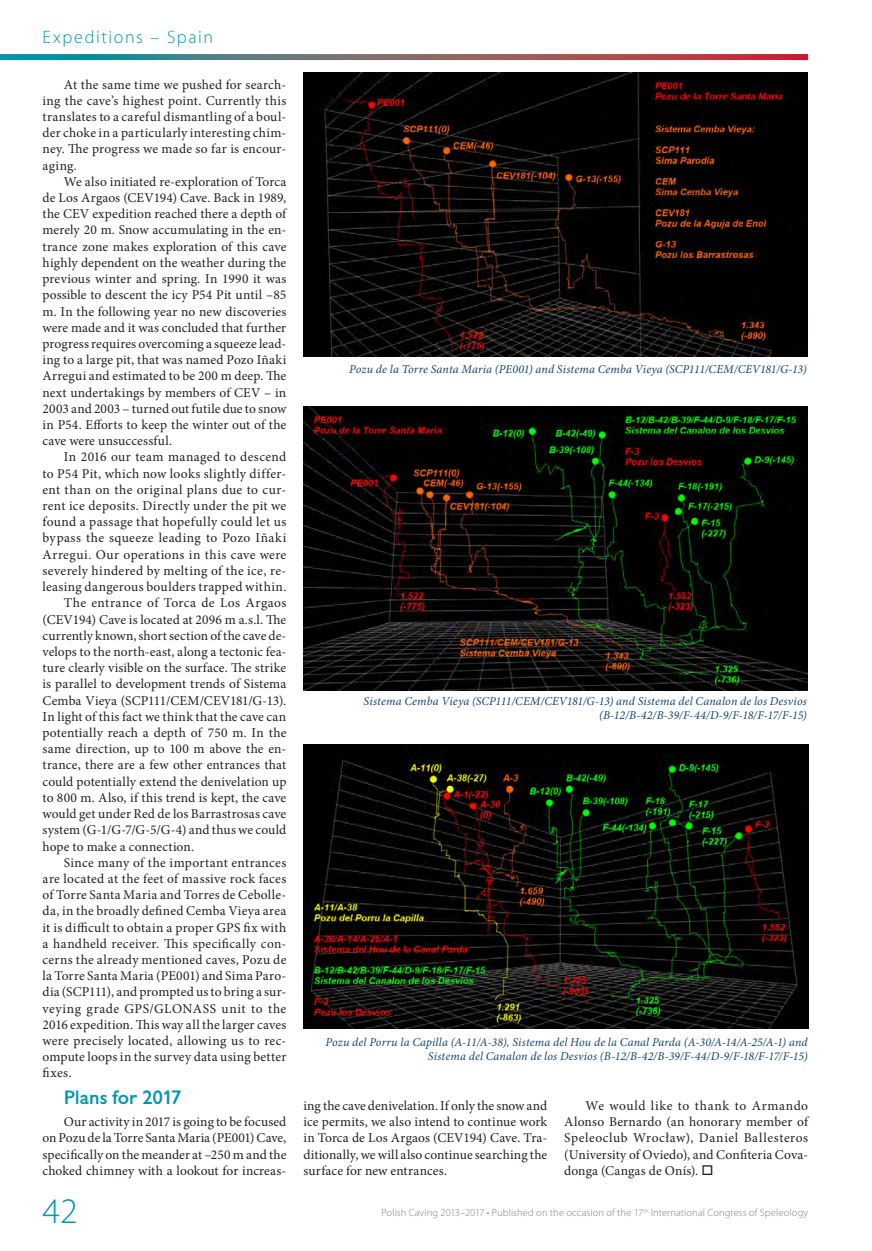
<style>
.page{position:relative;width:872px;height:1251px;background:#fff}
.page>*{position:absolute;margin:0;border:0;box-sizing:border-box;transform-origin:0 0}
.t1{font:300 36px "Myriad Pro";color:#0097ae}
.t2{font:300 18px "Myriad Pro";letter-spacing:.09em;color:#0097ae}
.wyróżnik{font:700 18px "EFN Gilead";color:#0097ae}
.tekst{font:13.5px/16.2px "Minion Pro";letter-spacing:.015em;color:#231f20;text-align:justify}
.podpis{font:italic 12px/14.4px "Minion Pro";letter-spacing:.015em;color:#144571;text-align:right}
.t3{font:300 10.5px "Myriad Pro";letter-spacing:.01em;color:#808285}
</style>
<div class="page">
<svg style="left:0;top:54px;width:808px;height:6px;background:#76676c"></svg>
<img style="left:303px;top:744px;width:505px;height:284px">
<img style="left:303px;top:72px;width:504px;height:284px">
<img style="left:303px;top:406px;width:504px;height:283px">
<h2 class="t2" style="left:43px;top:26px;width:172px">Expeditions – Spain</h2>
<p class="tekst" style="left:43px;top:76px;width:245px;text-indent:21px">At the same time we pushed for search&shy;ing the cave’s highest point. Currently this translates to a careful dismantling of a boul&shy;der choke in a particularly interesting chim&shy;ney. The progress we made so far is encour&shy;aging.</p>
<p class="tekst" style="left:43px;top:173px;width:245px;text-indent:21px">We also initiated re-exploration of Torca de Los Argaos (CEV194) Cave. Back in 1989, the CEV expedition reached there a depth of merely 20 m. Snow accumulating in the en&shy;trance zone makes exploration of this cave highly dependent on the weather during the previous winter and spring. In 1990 it was possible to descent the icy P54 Pit until –85 m. In the following year no new discoveries were made and it was concluded that further progress requires overcoming a squeeze lead&shy;ing to a large pit, that was named Pozo Iñaki Arregui and estimated to be 200 m deep. The next undertakings by members of CEV – in 2003 and 2003 – turned out futile due to snow in P54. Efforts to keep the winter out of the cave were unsuccessful.</p>
<p class="tekst" style="left:43px;top:449px;width:245px;text-indent:21px">In 2016 our team managed to descend to P54 Pit, which now looks slightly differ&shy;ent than on the original plans due to cur&shy;rent ice deposits. Directly under the pit we found a passage that hopefully could let us bypass the squeeze leading to Pozo Iñaki Arregui. Our operations in this cave were severely hindered by melting of the ice, re&shy;leasing dangerous boulders trapped within.</p>
<p class="tekst" style="left:43px;top:595px;width:245px;text-indent:21px">The entrance of Torca de Los Argaos (CEV194) Cave is located at 2096 m a.s.l. The currently known, short section of the cave de&shy;velops to the north-east, along a tectonic fea&shy;ture clearly visible on the surface. The strike is parallel to development trends of Sistema Cemba Vieya (SCP111/CEM/CEV181/G-13).<br>In light of this fact we think that the cave can potentially reach a depth of 750 m. In the same direction, up to 100 m above the en&shy;trance, there are a few other entrances that could potentially extend the denivelation up to 800 m. Also, if this trend is kept, the cave would get under Red de los Barrastrosas cave system (G-1/G-7/G-5/G-4) and thus we could hope to make a connection.</p>
<p class="tekst" style="left:43px;top:854px;width:245px;text-indent:21px">Since many of the important entrances are located at the feet of massive rock faces of Torre Santa Maria and Torres de Cebolle&shy;da, in the broadly defined Cemba Vieya area it is difficult to obtain a proper GPS fix with a handheld receiver. This specifically con&shy;cerns the already mentioned caves, Pozu de la Torre Santa Maria (PE001) and Sima Paro&shy;dia (SCP111), and prompted us to bring a sur&shy;veying grade GPS/GLONASS unit to the 2016 expedition. This way all the larger caves were precisely located, allowing us to rec&shy;ompute loops in the survey data using better fixes.</p>
<p class="wyróżnik" style="left:64px;top:1085px;width:119px">Plans for 2017</p>
<p class="tekst" style="left:43px;top:1113px;width:245px;text-indent:21px">Our activity in 2017 is going to be focused on Pozu de la Torre Santa Maria (PE001) Cave, specifically on the meander at –250 m and the choked chimney with a lookout for increas-</p>
<p class="podpis" style="left:349px;top:361px;width:459px">Pozu de la Torre Santa Maria (PE001) and Sistema Cemba Vieya (SCP111/CEM/CEV181/G-13)</p>
<p class="podpis" style="left:363px;top:693px;width:445px">Sistema Cemba Vieya (SCP111/CEM/CEV181/G-13) and Sistema del Canalon de los Desvios (B-12/B-42/B-39/F-44/D-9/F-18/F-17/F-15)</p>
<p class="podpis" style="left:325px;top:1034px;width:483px">Pozu del Porru la Capilla (A-11/A-38), Sistema del Hou de la Canal Parda (A-30/A-14/A-25/A-1) and<br>Sistema del Canalon de los Desvios (B-12/B-42/B-39/F-44/D-9/F-18/F-17/F-15)</p>
<p class="tekst" style="left:303px;top:1097px;width:245px">ing the cave denivelation. If only the snow and ice permits, we also intend to continue work in Torca de Los Argaos (CEV194) Cave. Tra&shy;ditionally, we will also continue searching the surface for new entrances.</p>
<p class="tekst" style="left:564px;top:1097px;width:245px;text-indent:21px">We would like to thank to Armando Alonso Bernardo (an honorary member of Speleoclub Wrocław), Daniel Ballesteros (University of Oviedo), and Confiteria Cova&shy;donga (Cangas de Onís). □</p>
<h1 class="t1" style="left:43px;top:1188px;width:37px">42</h1>
<p class="t3" style="left:381px;top:1206px;width:428px">Polish Caving 2013–2017 • Published on the occasion of the 17<sup>th</sup> International Congress of Speleology</p>
</div>
